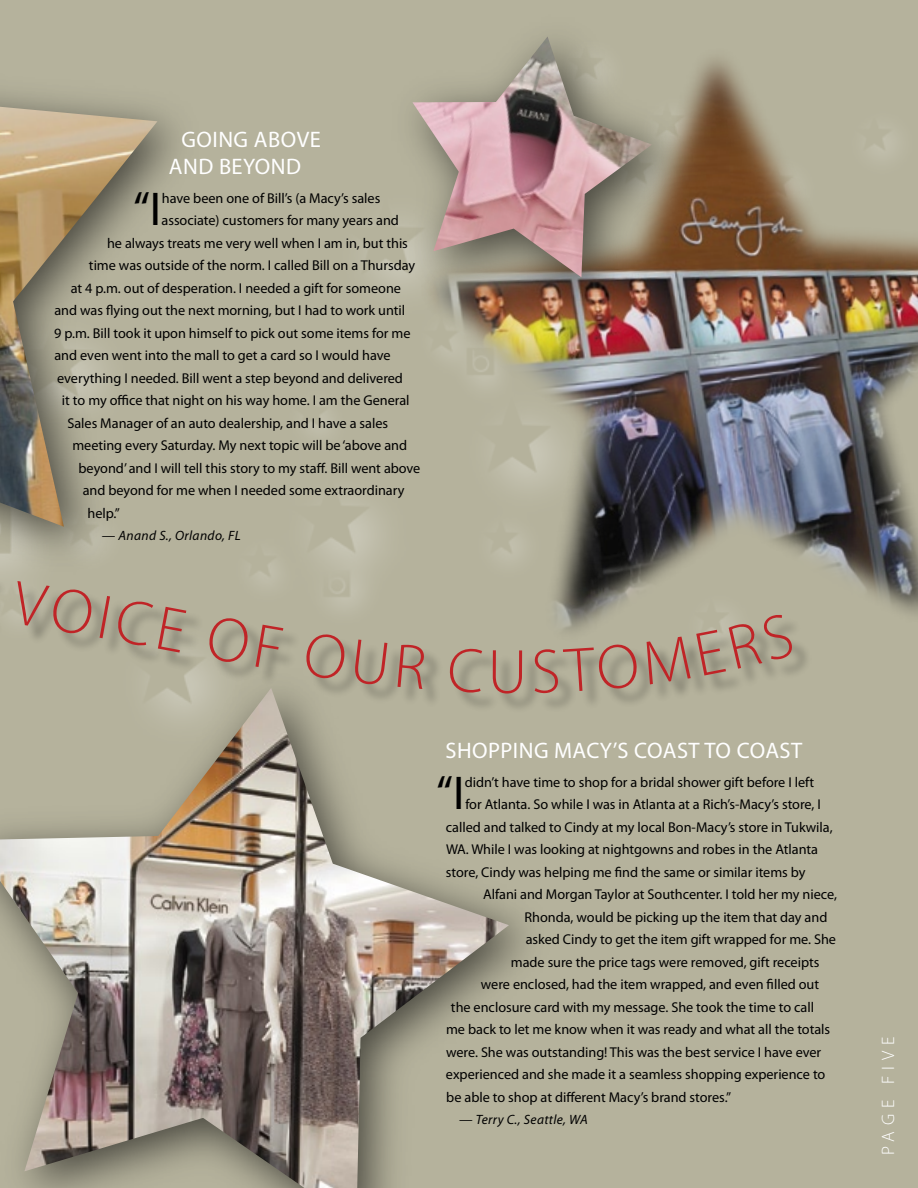
<style>
.page{position:relative;width:918px;height:1188px;background:#b5b29c}
.page>*{position:absolute;margin:0;border:0;box-sizing:border-box;transform-origin:0 0}
.t1{font:300 63px "Myriad Pro";color:#c02427}
.t2{font:47.7px "Myriad Pro";color:#000}
.t3{font:22.5px/27px "Myriad Pro";letter-spacing:.02em;color:#fff}
.t4{font:300 18px "Myriad Pro";letter-spacing:.33em;color:#fff}
.t5{font:14.25px "Myriad Pro";color:#000}
.t6{font:italic 13.5px "Myriad Pro";letter-spacing:.025em;color:#000}
</style>
<div class="page">
<div style="left:0;top:564px;width:812px;height:150px;background:#000;opacity:.43"></div>
<div style="left:0;top:0;width:206px;height:613px;background:#b5b29c"></div>
<img style="left:0;top:93px;width:158px;height:470px">
<div style="left:0;top:661px;width:557px;height:527px;background:#000;opacity:.6"></div>
<img style="left:0;top:688px;width:509px;height:500px">
<img style="left:366px;top:59px;width:552px;height:615px">
<div style="left:384px;top:10px;width:316px;height:316px;background:#000;opacity:.6"></div>
<img style="left:412px;top:37px;width:240px;height:240px">
<svg style="left:11px;top:591px;width:176px;height:62px"></svg>
<svg style="left:206px;top:615px;width:77px;height:55px"></svg>
<svg style="left:304px;top:631px;width:43px;height:50px"></svg>
<svg style="left:353px;top:639px;width:34px;height:47px"></svg>
<svg style="left:398px;top:644px;width:28px;height:45px"></svg>
<svg style="left:449px;top:647px;width:33px;height:46px"></svg>
<svg style="left:533px;top:612px;width:262px;height:81px"></svg>
<h3 class="t3" style="left:169px;top:127px;width:153px;text-indent:13px">GOING ABOVE<br>AND BEYOND</h3>
<h2 class="t2" style="left:133px;top:183px;width:30px">“I</h2>
<p class="t5" style="left:162px;top:190px;width:220px">have been one of Bill’s (a Macy’s sales</p>
<p class="t5" style="left:162px;top:213px;width:239px">associate) customers for many years and</p>
<p class="t5" style="left:107px;top:235px;width:302px">he always treats me very well when I am in, but this</p>
<p class="t5" style="left:89px;top:258px;width:328px">time was outside of the norm. I called Bill on a Thursday</p>
<p class="t5" style="left:71px;top:280px;width:332px">at 4 p.m. out of desperation. I needed a gift for someone</p>
<p class="t5" style="left:54px;top:303px;width:352px">and was flying out the next morning, but I had to work until</p>
<p class="t5" style="left:54px;top:325px;width:358px">9 p.m. Bill took it upon himself to pick out some items for me</p>
<p class="t5" style="left:54px;top:348px;width:338px">and even went into the mall to get a card so I would have</p>
<p class="t5" style="left:57px;top:370px;width:347px">everything I needed. Bill went a step beyond and delivered</p>
<p class="t5" style="left:62px;top:393px;width:349px">it to my office that night on his way home. I am the General</p>
<p class="t5" style="left:67px;top:415px;width:322px">Sales Manager of an auto dealership, and I have a sales</p>
<p class="t5" style="left:72px;top:438px;width:336px">meeting every Saturday. My next topic will be ‘above and</p>
<p class="t5" style="left:79px;top:460px;width:343px">beyond’ and I will tell this story to my staff. Bill went above</p>
<p class="t5" style="left:83px;top:483px;width:323px">and beyond for me when I needed some extraordinary</p>
<p class="t5" style="left:88px;top:505px;width:34px">help.”</p>
<p class="t6" style="left:102px;top:529px;width:140px">— Anand S., Orlando, FL</p>
<h1 class="t1" style="left:488px;top:637px;width:41px">U</h1>
<h3 class="t3" style="left:445px;top:738px;width:358px">SHOPPING MACY’S COAST TO COAST</h3>
<h2 class="t2" style="left:436px;top:767px;width:30px">“I</h2>
<p class="t5" style="left:465px;top:774px;width:351px">didn’t have time to shop for a bridal shower gift before I left</p>
<p class="t5" style="left:465px;top:797px;width:357px">for Atlanta. So while I was in Atlanta at a Rich’s-Macy’s store, I</p>
<p class="t5" style="left:446px;top:819px;width:388px">called and talked to Cindy at my local Bon-Macy’s store in Tukwila,</p>
<p class="t5" style="left:446px;top:842px;width:374px">WA. While I was looking at nightgowns and robes in the Atlanta</p>
<p class="t5" style="left:446px;top:864px;width:361px">store, Cindy was helping me find the same or similar items by</p>
<p class="t5" style="left:483px;top:887px;width:356px">Alfani and Morgan Taylor at Southcenter. I told her my niece,</p>
<p class="t5" style="left:524px;top:909px;width:304px">Rhonda, would be picking up the item that day and</p>
<p class="t5" style="left:526px;top:932px;width:312px">asked Cindy to get the item gift wrapped for me. She</p>
<p class="t5" style="left:511px;top:954px;width:310px">made sure the price tags were removed, gift receipts</p>
<p class="t5" style="left:481px;top:977px;width:340px">were enclosed, had the item wrapped, and even filled out</p>
<p class="t5" style="left:451px;top:999px;width:365px">the enclosure card with my message. She took the time to call</p>
<p class="t5" style="left:446px;top:1022px;width:386px">me back to let me know when it was ready and what all the totals</p>
<p class="t5" style="left:446px;top:1044px;width:377px">were. She was outstanding! This was the best service I have ever</p>
<p class="t5" style="left:446px;top:1067px;width:381px">experienced and she made it a seamless shopping experience to</p>
<p class="t5" style="left:446px;top:1089px;width:286px">be able to shop at different Macy’s brand stores.”</p>
<p class="t6" style="left:459px;top:1112px;width:130px">— Terry C., Seattle, WA</p>
<p class="t4" style="left:878px;top:1155px;width:120px;rotate:-90deg">PAGE FIVE</p>
</div>
